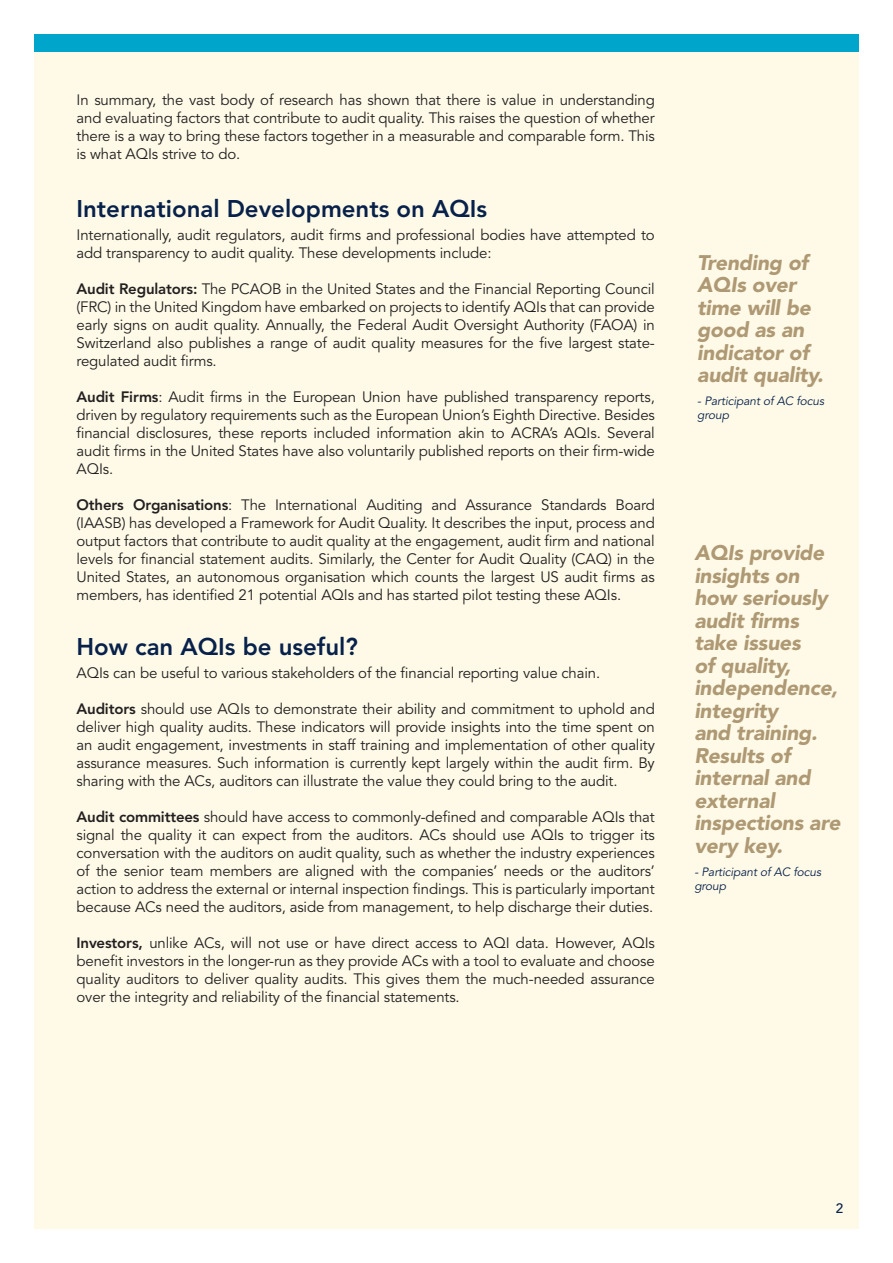
<style>
.page{position:relative;width:893px;height:1263px;background:#fff}
.page>*{position:absolute;margin:0;border:0;box-sizing:border-box;transform-origin:0 0}
.Heading_1{font:800 24px "Avenir LT Std";color:#07214b}
.Quotes{font:italic 900 21px/22.5px "Avenir LT Std";letter-spacing:-.01em;color:#ae9974}
.No_Spacing{font:15px/18px "Avenir LT Std";letter-spacing:-.01em;color:#231f20;text-align:justify}
.t1{font:500 13.5px "Avenir LT Std";color:#07214b}
.Quotes-2{font:italic 12px/14.4px "Avenir LT Std";letter-spacing:-.01em;color:#07214b}
.s1{font-weight:800}
</style>
<div class="page">
<div style="left:34px;top:34px;width:825px;height:1195px;background:#fefae7"></div>
<div style="left:34px;top:34px;width:825px;height:17px;background:#00a5cc"></div>
<p class="No_Spacing" style="left:77px;top:91px;width:580px">In summary, the vast body of research has shown that there is value in understanding and evaluating factors that contribute to audit quality. This raises the question of whether there is a way to bring these factors together in a measurable and comparable form. This is what AQIs strive to do.</p>
<p class="Heading_1" style="left:77px;top:195px;width:412px">International Developments on AQIs</p>
<p class="No_Spacing" style="left:77px;top:226px;width:580px">Internationally, audit regulators, audit firms and professional bodies have attempted to add transparency to audit quality. These developments include:</p>
<p class="No_Spacing" style="left:77px;top:280px;width:580px"><span class="s1">Audit Regulators:</span> The PCAOB in the United States and the Financial Reporting Council (FRC) in the United Kingdom have embarked on projects to identify AQIs that can provide early signs on audit quality. Annually, the Federal Audit Oversight Authority (FAOA) in Switzerland also publishes a range of audit quality measures for the five largest state&shy;regulated audit firms.</p>
<p class="No_Spacing" style="left:77px;top:388px;width:580px"><span class="s1">Audit Firms</span>: Audit firms in the European Union have published transparency reports, driven by regulatory requirements such as the European Union’s Eighth Directive. Besides financial disclosures, these reports included information akin to ACRA’s AQIs. Several audit firms in the United States have also voluntarily published reports on their firm-wide AQIs.</p>
<p class="No_Spacing" style="left:77px;top:496px;width:580px"><span class="s1">Others Organisations</span>: The International Auditing and Assurance Standards Board (IAASB) has developed a Framework for Audit Quality. It describes the input, process and output factors that contribute to audit quality at the engagement, audit firm and national levels for financial statement audits. Similarly, the Center for Audit Quality (CAQ) in the United States, an autonomous organisation which counts the largest US audit firms as members, has identified 21 potential AQIs and has started pilot testing these AQIs.</p>
<p class="Heading_1" style="left:77px;top:633px;width:283px">How can AQIs be useful?</p>
<p class="No_Spacing" style="left:77px;top:664px;width:525px">AQIs can be useful to various stakeholders of the financial reporting value chain.</p>
<p class="No_Spacing" style="left:77px;top:700px;width:580px"><span class="s1">Auditors</span> should use AQIs to demonstrate their ability and commitment to uphold and deliver high quality audits. These indicators will provide insights into the time spent on an audit engagement, investments in staff training and implementation of other quality assurance measures. Such information is currently kept largely within the audit firm. By sharing with the ACs, auditors can illustrate the value they could bring to the audit.</p>
<p class="No_Spacing" style="left:77px;top:808px;width:580px"><span class="s1">Audit committees</span> should have access to commonly-defined and comparable AQIs that signal the quality it can expect from the auditors. ACs should use AQIs to trigger its conversation with the auditors on audit quality, such as whether the industry experiences of the senior team members are aligned with the companies’ needs or the auditors’ action to address the external or internal inspection findings. This is particularly important because ACs need the auditors, aside from management, to help discharge their duties.</p>
<p class="No_Spacing" style="left:77px;top:934px;width:580px"><span class="s1">Investors,</span> unlike ACs, will not use or have direct access to AQI data. However, AQIs benefit investors in the longer-run as they provide ACs with a tool to evaluate and choose quality auditors to deliver quality audits. This gives them the much-needed assurance over the integrity and reliability of the financial statements.</p>
<p class="Quotes" style="left:697px;top:251px;width:128px">Trending of<br>AQIs over time will be good as an indicator of audit quality.</p>
<p class="Quotes-2" style="left:697px;top:394px;width:128px">- Participant of AC focus group</p>
<p class="Quotes" style="left:694px;top:542px;width:147px">AQIs provide insights on how seriously audit firms take issues<br>of quality, independence, integrity<br>and training.<br>Results of internal and external inspections are very key.</p>
<p class="Quotes-2" style="left:694px;top:865px;width:128px">- Participant of AC focus group</p>
<p class="t1" style="left:836px;top:1201px;width:9px">2</p>
</div>
